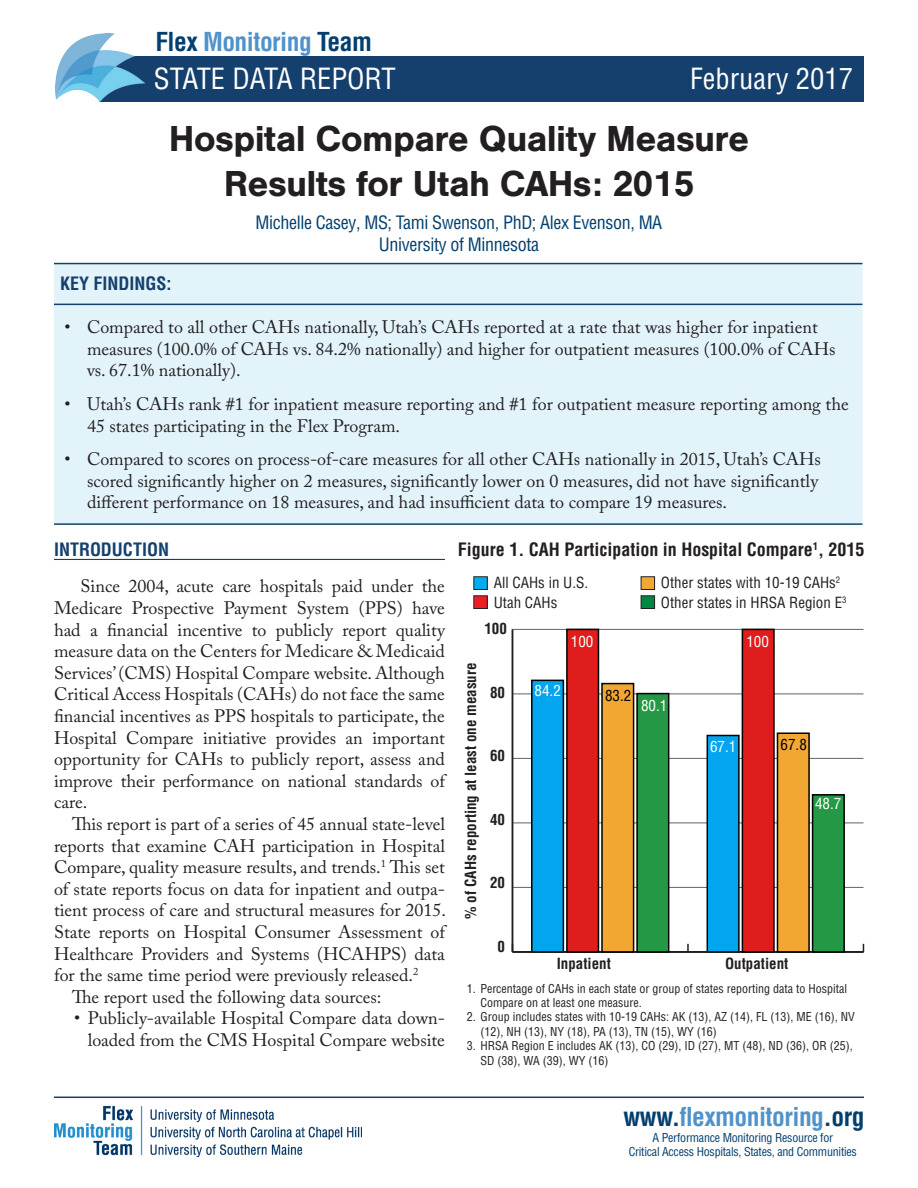
<style>
.page{position:relative;width:918px;height:1188px;background:#fff}
.page>*{position:absolute;margin:0;border:0;box-sizing:border-box;transform-origin:0 0}
.t1{font:700 37.5px/45px "Nimbus San";letter-spacing:-.02em;color:#231f20;text-align:center}
.t2{font:condensed 28.5px "Helvetica LT Pro";color:#fff}
.t3{font:700 condensed 25.5px "Helvetica LT Std";letter-spacing:-.02em;color:#5192ca}
.FMT_body_text{font:18px/21.6px "Adobe Caslon Pro";color:#231f20}
.t4{font:condensed 18px "Helvetica LT Pro";letter-spacing:-.02em;color:#023f6e}
.t5{font:700 condensed 18px "Helvetica LT Std";color:#231f20}
.FMT_Headers{font:700 condensed 18px "Helvetica LT Std";color:#15406d}
.t6{font:16.5px "Myriad Pro";color:#000}
.t7{font:condensed 15px "Helvetica LT Pro";color:#231f20}
.t8{font:700 condensed 15px "Helvetica LT Std";color:#231f20}
.t9{font:condensed 15px "Helvetica LT Pro";color:#fff}
.t10{font:condensed 15px "Helvetica LT Pro";color:#000}
.t11{font:condensed 12px/14.4px "Helvetica LT Pro";color:#231f20}
.t12{font:condensed 12px/14.4px "Helvetica LT Pro";letter-spacing:-.02em;color:#023f6e;text-align:center}
.s1{color:#023f6e}
</style>
<div class="page">
<svg style="left:687px;top:944px;width:2px;height:7px"></svg>
<hr style="left:512px;top:887px;width:351px;height:1px;background:#636366">
<hr style="left:512px;top:823px;width:351px;height:1px;background:#636366">
<hr style="left:512px;top:758px;width:351px;height:1px;background:#636366">
<hr style="left:512px;top:694px;width:351px;height:1px;background:#636366">
<hr style="left:512px;top:629px;width:351px;height:1px;background:#636366">
<div style="left:532px;top:680px;width:31px;height:272px;background:#03a6ee"></div>
<div style="left:531px;top:680px;width:33px;height:273px;border:2px solid #000"></div>
<div style="left:707px;top:736px;width:32px;height:216px;background:#03a6ee"></div>
<div style="left:707px;top:735px;width:33px;height:218px;border:2px solid #000"></div>
<hr style="left:512px;top:951px;width:351px;height:2px;background:#231f20">
<hr style="left:512px;top:629px;width:1px;height:323px;background:#231f20">
<div style="left:637px;top:694px;width:32px;height:258px;background:#259845"></div>
<div style="left:636px;top:693px;width:33px;height:260px;border:2px solid #000"></div>
<div style="left:813px;top:795px;width:31px;height:157px;background:#259845"></div>
<div style="left:812px;top:794px;width:33px;height:159px;border:2px solid #000"></div>
<div style="left:602px;top:684px;width:32px;height:268px;background:#f3a733"></div>
<div style="left:601px;top:683px;width:33px;height:270px;border:2px solid #000"></div>
<div style="left:777px;top:733px;width:32px;height:219px;background:#f3a733"></div>
<div style="left:777px;top:732px;width:33px;height:221px;border:2px solid #000"></div>
<div style="left:567px;top:629px;width:31px;height:323px;background:#df1d1c"></div>
<div style="left:566px;top:629px;width:33px;height:324px;border:2px solid #000"></div>
<div style="left:742px;top:629px;width:32px;height:323px;background:#df1d1c"></div>
<div style="left:742px;top:629px;width:33px;height:324px;border:2px solid #000"></div>
<div style="left:474px;top:577px;width:13px;height:12px;background:#00aeef"></div>
<div style="left:473px;top:576px;width:15px;height:14px;border:1px solid #231f20"></div>
<div style="left:474px;top:596px;width:13px;height:13px;background:#ee1d23"></div>
<div style="left:473px;top:595px;width:15px;height:14px;border:1px solid #231f20"></div>
<div style="left:641px;top:577px;width:14px;height:12px;background:#f3a733"></div>
<div style="left:641px;top:576px;width:14px;height:14px;border:1px solid #231f20"></div>
<div style="left:641px;top:596px;width:14px;height:13px;background:#008744"></div>
<div style="left:641px;top:595px;width:14px;height:14px;border:1px solid #231f20"></div>
<hr style="left:54px;top:559px;width:391px;height:1px;background:#15406d">
<div style="left:100px;top:56px;width:764px;height:46px;background:#15406d"></div>
<img style="left:56px;top:33px;width:88px;height:69px">
<div style="left:54px;top:264px;width:808px;height:259px;background:#e2f3fa"></div>
<hr style="left:54px;top:304px;width:808px;height:1px;background:#15406d">
<hr style="left:54px;top:263px;width:808px;height:1px;background:#15406d">
<hr style="left:54px;top:523px;width:808px;height:2px;background:#15406d">
<img style="left:54px;top:1105px;width:308px;height:51px">
<hr style="left:54px;top:1097px;width:810px;height:1px;background:#15406d">
<p class="t3" style="left:155px;top:25px;width:218px"><span class="s1">Flex</span> Monitoring <span class="s1">Team</span></p>
<p class="t2" style="left:154px;top:61px;width:243px">STATE DATA REPORT</p>
<p class="t2" style="left:690px;top:61px;width:164px">February 2017</p>
<p class="t1" style="left:169px;top:116px;width:582px">Hospital Compare Quality Measure<br>Results for Utah CAHs: 2015</p>
<p class="t4" style="left:256px;top:212px;width:408px">Michelle Casey, MS; Tami Swenson, PhD; Alex Evenson, MA</p>
<p class="t4" style="left:379px;top:233px;width:162px">University of Minnesota</p>
<p class="FMT_Headers" style="left:60px;top:273px;width:113px">KEY FINDINGS:</p>
<p class="FMT_body_text" style="left:87px;top:316px;width:750px;text-indent:-22px">• Compared to all other CAHs nationally, Utah’s CAHs reported at a rate that was higher for inpatient measures (100.0% of CAHs vs. 84.2% nationally) and higher for outpatient measures (100.0% of CAHs vs. 67.1% nationally).</p>
<p class="FMT_body_text" style="left:87px;top:393px;width:763px;text-indent:-22px">• Utah’s CAHs rank #1 for inpatient measure reporting and #1 for outpatient measure reporting among the<br>45 states participating in the Flex Program.</p>
<p class="FMT_body_text" style="left:87px;top:448px;width:735px;text-indent:-22px">• Compared to scores on process-of-care measures for all other CAHs nationally in 2015, Utah’s CAHs scored significantly higher on 2 measures, significantly lower on 0 measures, did not have significantly different performance on 18 measures, and had insufficient data to compare 19 measures.</p>
<p class="FMT_Headers" style="left:54px;top:538px;width:117px">INTRODUCTION</p>
<p class="FMT_body_text" style="left:54px;top:575px;width:392px;text-align:justify;text-indent:26px">Since 2004, acute care hospitals paid under the Medicare Prospective Payment System (PPS) have had a financial incentive to publicly report quality measure data on the Centers for Medicare &amp; Medicaid Services’ (CMS) Hospital Compare website. Although Critical Access Hospitals (CAHs) do not face the same financial incentives as PPS hospitals to participate, the Hospital Compare initiative provides an important opportunity for CAHs to publicly report, assess and improve their performance on national standards of care.</p>
<p class="FMT_body_text" style="left:54px;top:813px;width:394px;text-align:justify;text-indent:18px">This report is part of a series of 45 annual state-level reports that examine CAH participation in Hospital Compare, quality measure results, and trends.<sup>1</sup> This set of state reports focus on data for inpatient and outpa&shy;tient process of care and structural measures for 2015.<br>State reports on Hospital Consumer Assessment of Healthcare Providers and Systems (HCAHPS) data for the same time period were previously released.<sup>2</sup></p>
<p class="FMT_body_text" style="left:72px;top:986px;width:311px">The report used the following data sources:</p>
<p class="FMT_body_text" style="left:74px;top:1007px;width:372px;text-align:right">• Publicly-available Hospital Compare data down&shy;loaded from the CMS Hospital Compare website</p>
<p class="t5" style="left:458px;top:539px;width:408px">Figure 1. CAH Participation in Hospital Compare<sup>1</sup>, 2015</p>
<p class="t7" style="left:494px;top:574px;width:96px">All CAHs in U.S.</p>
<p class="t7" style="left:494px;top:593px;width:65px">Utah CAHs</p>
<p class="t7" style="left:661px;top:574px;width:181px">Other states with 10-19 CAHs<sup>2</sup></p>
<p class="t7" style="left:661px;top:593px;width:187px">Other states in HRSA Region E<sup>3</sup></p>
<p class="t8" style="left:484px;top:619px;width:24px">100</p>
<p class="t6" style="left:487px;top:620px;width:22px">1.0</p>
<p class="t8" style="left:461px;top:919px;width:258px;rotate:-90deg">% of CAHs reporting at least one measure</p>
<p class="t8" style="left:490px;top:683px;width:16px">80</p>
<p class="t6" style="left:487px;top:684px;width:22px">0.8</p>
<p class="t8" style="left:490px;top:746px;width:16px">60</p>
<p class="t6" style="left:487px;top:749px;width:22px">0.6</p>
<p class="t8" style="left:490px;top:810px;width:16px">40</p>
<p class="t6" style="left:487px;top:813px;width:22px">0.4</p>
<p class="t8" style="left:490px;top:873px;width:16px">20</p>
<p class="t6" style="left:487px;top:878px;width:22px">0.2</p>
<p class="t8" style="left:498px;top:937px;width:9px">0</p>
<p class="t9" style="left:571px;top:632px;width:24px">100</p>
<p class="t9" style="left:746px;top:632px;width:24px">100</p>
<p class="t9" style="left:535px;top:681px;width:28px">84.2</p>
<p class="t10" style="left:605px;top:686px;width:28px">83.2</p>
<p class="t9" style="left:641px;top:696px;width:28px">80.1</p>
<p class="t9" style="left:710px;top:737px;width:28px">67.1</p>
<p class="t10" style="left:781px;top:735px;width:28px">67.8</p>
<p class="t9" style="left:815px;top:794px;width:28px">48.7</p>
<p class="t8" style="left:557px;top:954px;width:56px">Inpatient</p>
<p class="t8" style="left:725px;top:954px;width:65px">Outpatient</p>
<p class="t11" style="left:480px;top:981px;width:368px;text-indent:-14px">1. Percentage of CAHs in each state or group of states reporting data to Hospital<br>Compare on at least one measure.</p>
<p class="t11" style="left:480px;top:1010px;width:376px;text-indent:-14px">2. Group includes states with 10-19 CAHs: AK (13), AZ (14), FL (13), ME (16), NV (12), NH (13), NY (18), PA (13), TN (15), WY (16)</p>
<p class="t11" style="left:480px;top:1039px;width:374px;text-indent:-14px">3. HRSA Region E includes AK (13), CO (29), ID (27), MT (48), ND (36), OR (25),<br>SD (38), WA (39), WY (16)</p>
<p class="t3" style="left:623px;top:1100px;width:243px"><span class="s1">www.</span>flexmonitoring<span class="s1">.org</span></p>
<p class="t12" style="left:629px;top:1130px;width:230px">A Performance Monitoring Resource for<br>Critical Access Hospitals, States, and Communities</p>
</div>
